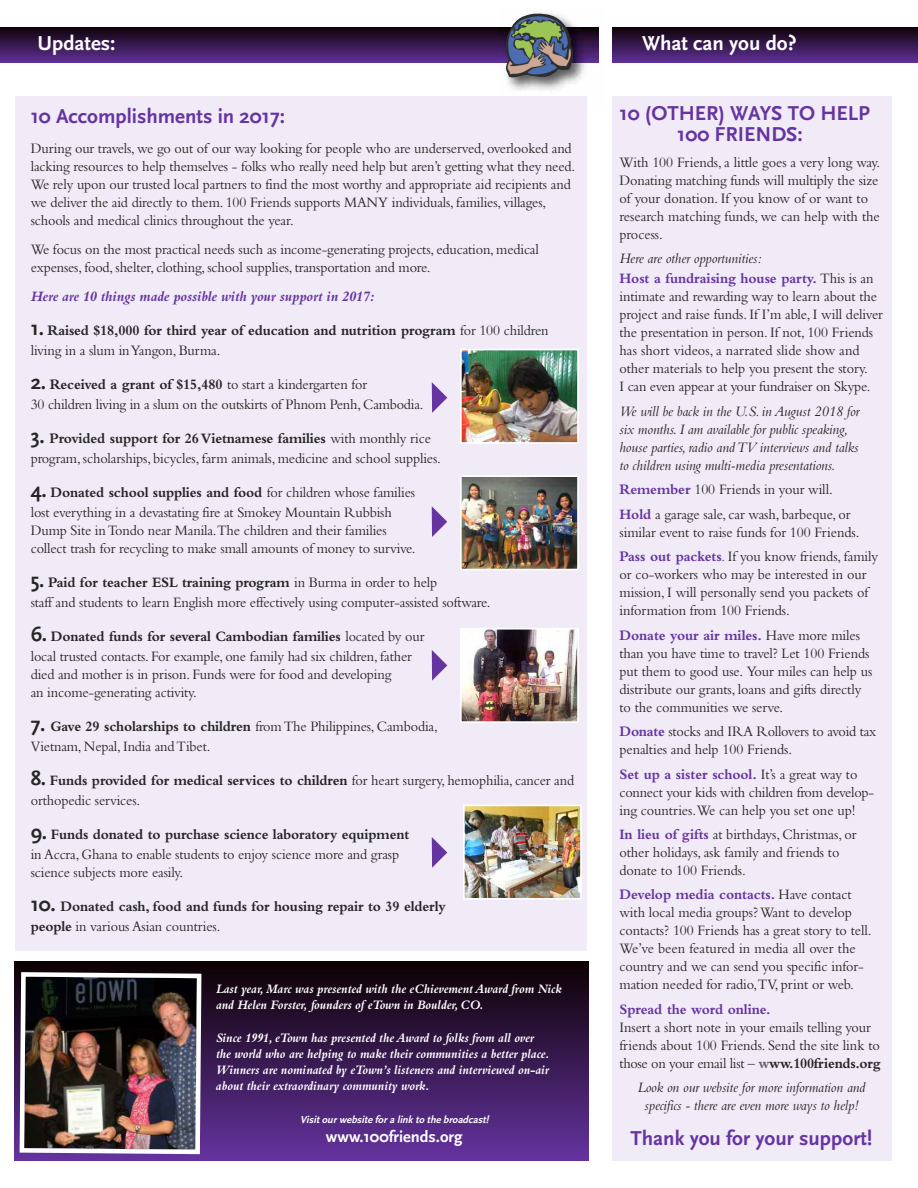
<style>
.page{position:relative;width:918px;height:1188px;background:#fff}
.page>*{position:absolute;margin:0;border:0;box-sizing:border-box;transform-origin:0 0}
.t1{font:700 21px/20.7px "Scala Sans";color:#6634a1;text-align:center}
.t2{font:700 21px "Scala Sans";color:#fff}
.t3{font:700 16.5px "Scala Sans";color:#fff}
.t4{font:15px/18px "Bembo";letter-spacing:-.01em;color:#272627;scale:.95 1}
.t5{font:italic 15px/18px "Bembo";letter-spacing:-.005em;color:#272627;scale:.95 1}
.t6{font:700 15px/19.5px "Bembo";letter-spacing:-.01em;color:#272627;scale:.95 1}
.t7{font:700 15px/20px "Bembo";letter-spacing:-.005em;color:#6634a1;scale:.95 1}
.t8{font:italic 700 15px "Bembo";letter-spacing:-.01em;color:#6634a1}
.t9{font:italic 700 13.5px/16.2px "Bembo";letter-spacing:-.005em;color:#fff;scale:.95 1}
.t10{font:italic 700 10.5px "Scala Sans";color:#fff}
.s1{font-family:"Scala Sans";font-size:21px}
.s2{font-weight:400}
.s3{font-family:"Scala Sans";font-weight:700;font-size:21px}
.s4{font-weight:700}
.s5{font-weight:400;font-style:italic;color:#272627}
.s6{font-weight:400;color:#272627}
.s7{font-weight:700;color:#6634a1}
.s8{color:#6634a1}
.s9{font-weight:700;color:#616366}
</style>
<div class="page">
<div style="left:14px;top:962px;width:574px;height:199px;background:linear-gradient(to bottom,#0c0102,#6533a0)"></div>
<div style="left:0;top:27px;width:598px;height:36px;background:linear-gradient(to bottom,#0f0207,#5e2f94)"></div>
<div style="left:612px;top:27px;width:306px;height:36px;background:linear-gradient(to bottom,#0f0207,#5e2f94)"></div>
<img style="left:498px;top:13px;width:101px;height:84px">
<img style="left:498px;top:27px;width:100px;height:36px">
<img style="left:506px;top:14px;width:67px;height:63px">
<div style="left:16px;top:97px;width:571px;height:854px;background:#f0ebf6"></div>
<img style="left:463px;top:631px;width:113px;height:89px">
<div style="left:460px;top:628px;width:119px;height:95px;border:2px solid #fff"></div>
<img style="left:466px;top:808px;width:113px;height:89px">
<div style="left:463px;top:805px;width:119px;height:95px;border:2px solid #fff"></div>
<img style="left:463px;top:352px;width:113px;height:89px">
<div style="left:460px;top:349px;width:119px;height:95px;border:2px solid #fff"></div>
<svg style="left:432px;top:506px;width:15px;height:31px"></svg>
<svg style="left:432px;top:382px;width:15px;height:31px"></svg>
<img style="left:463px;top:478px;width:113px;height:89px">
<div style="left:460px;top:475px;width:119px;height:95px;border:2px solid #fff"></div>
<svg style="left:432px;top:650px;width:15px;height:31px"></svg>
<svg style="left:432px;top:837px;width:15px;height:31px"></svg>
<div style="left:612px;top:97px;width:279px;height:1064px;background:#f0ebf6"></div>
<img style="left:17px;top:970px;width:187px;height:186px">
<h1 class="t2" style="left:38px;top:34px;width:80px">Updates:</h1>
<h1 class="t2" style="left:642px;top:34px;width:156px">What can you do?</h1>
<h1 class="t1" style="left:31px;top:107px;width:256px">10 Accomplishments in 2017:</h1>
<p class="t4" style="left:31px;top:141px;width:575px">During our travels, we go out of our way looking for people who are underserved, overlooked and lacking resources to help themselves - folks who really need help but aren’t getting what they need.<br>We rely upon our trusted local partners to find the most worthy and appropriate aid recipients and we deliver the aid directly to them. 100 Friends supports MANY individuals, families, villages, schools and medical clinics throughout the year.</p>
<p class="t4" style="left:31px;top:242px;width:536px">We focus on the most practical needs such as income-generating projects, education, medical expenses, food, shelter, clothing, school supplies, transportation and more.</p>
<p class="t8" style="left:31px;top:291px;width:345px">Here are 10 things made possible with your support in 2017:</p>
<p class="t6" style="left:31px;top:322px;width:547px"><span class="s1">1.</span> Raised $18,000 for third year of education and nutrition program <span class="s2">for 100 children living in a slum inYangon, Burma.</span></p>
<p class="t4" style="left:31px;top:376px;width:415px;line-height:19.5px"><span class="s3">2.</span> <span class="s4">Received a grant of $15,480</span> to start a kindergarten for<br>30 children living in a slum on the outskirts of Phnom Penh, Cambodia.</p>
<p class="t4" style="left:31px;top:430px;width:433px;line-height:19.5px"><span class="s3">3.</span> <span class="s4">Provided support for 26Vietnamese families</span> with monthly rice program, scholarships, bicycles, farm animals, medicine and school supplies.</p>
<p class="t4" style="left:31px;top:484px;width:406px;line-height:19.5px"><span class="s3">4.</span> <span class="s4">Donated school supplies and food</span> for children whose families lost everything in a devastating fire at Smokey Mountain Rubbish</p>
<p class="t4" style="left:31px;top:523px;width:407px">Dump Site inTondo near Manila.The children and their families collect trash for recycling to make small amounts of money to survive.</p>
<p class="t4" style="left:31px;top:574px;width:486px;line-height:19.5px"><span class="s3">5.</span> <span class="s4">Paid for teacher ESL training program</span> in Burma in order to help<br>staff and students to learn English more effectively using computer-assisted software.</p>
<p class="t4" style="left:31px;top:628px;width:416px;line-height:19.5px"><span class="s3">6.</span> <span class="s4">Donated funds for several Cambodian families</span> located by our local trusted contacts. For example, one family had six children, father</p>
<p class="t4" style="left:31px;top:667px;width:381px">died and mother is in prison. Funds were for food and developing an income-generating activity.</p>
<p class="t4" style="left:31px;top:718px;width:430px;line-height:19.5px"><span class="s3">7.</span> <span class="s4">Gave 29 scholarships to children</span> fromThe Philippines, Cambodia,<br>Vietnam, Nepal, India andTibet.</p>
<p class="t4" style="left:31px;top:772px;width:574px;line-height:19.5px"><span class="s3">8.</span> <span class="s4">Funds provided for medical services to children</span> for heart surgery, hemophilia, cancer and orthopedic services.</p>
<p class="t4" style="left:31px;top:826px;width:400px;line-height:19.5px"><span class="s3">9.</span> <span class="s4">Funds donated to purchase science laboratory equipment </span>in Accra, Ghana to enable students to enjoy science more and grasp</p>
<p class="t4" style="left:31px;top:865px;width:162px">science subjects more easily.</p>
<p class="t6" style="left:31px;top:898px;width:438px"><span class="s1">10.</span> Donated cash, food and funds for housing repair to 39 elderly people <span class="s2">in various Asian countries.</span></p>
<p class="t9" style="left:216px;top:982px;width:366px">Last year, Marc was presented with the eChievement Award from Nick and Helen Forster, founders of eTown in Boulder, CO.</p>
<p class="t9" style="left:216px;top:1031px;width:353px">Since 1991, eTown has presented the Award to folks from all over the world who are helping to make their communities a better place.<br>Winners are nominated by eTown’s listeners and interviewed on-air about their extraordinary community work.</p>
<p class="t10" style="left:300px;top:1115px;width:192px">Visit our website for a link to the broadcast!</p>
<p class="t3" style="left:326px;top:1129px;width:138px">www.100friends.org</p>
<h1 class="t1" style="left:620px;top:104px;width:252px">10 (OTHER) WAYS TO HELP<br>100 FRIENDS:</h1>
<p class="t4" style="left:620px;top:155px;width:276px">With 100 Friends, a little goes a very long way.<br>Donating matching funds will multiply the size of your donation. If you know of or want to research matching funds, we can help with the process.</p>
<p class="t7" style="left:620px;top:250px;width:269px"><span class="s5">Here are other opportunities:<br></span>Host a fundraising house party. <span class="s6">This is an</span></p>
<p class="t4" style="left:620px;top:289px;width:279px">intimate and rewarding way to learn about the project and raise funds. If I’m able, I will deliver the presentation in person. If not, 100 Friends has short videos, a narrated slide show and other materials to help you present the story.<br>I can even appear at your fundraiser on Skype.</p>
<p class="t5" style="left:620px;top:403px;width:254px">We will be back in the U.S. in August 2018 for six months. I am available for public speaking, house parties, radio andTV interviews and talks to children using multi-media presentations.</p>
<p class="t4" style="left:620px;top:479px;width:245px;line-height:24.5px"><span class="s7">Remember</span> 100 Friends in your will.<br><span class="s7">Hold</span> a garage sale, car wash, barbeque, or</p>
<p class="t4" style="left:620px;top:521px;width:274px;line-height:24.5px">similar event to raise funds for 100 Friends.<br><span class="s7">Pass out packets</span><span class="s8">.</span> If you know friends, family</p>
<p class="t4" style="left:620px;top:567px;width:263px">or co-workers who may be interested in our mission, I will personally send you packets of information from 100 Friends.</p>
<p class="t4" style="left:620px;top:627px;width:268px"><span class="s7">Donate your air miles.</span> Have more miles than you have time to travel? Let 100 Friends put them to good use. Your miles can help us distribute our grants, loans and gifts directly to the communities we serve.</p>
<p class="t4" style="left:620px;top:724px;width:272px"><span class="s7">Donate</span> stocks and IRA Rollovers to avoid tax penalties and help 100 Friends.</p>
<p class="t4" style="left:620px;top:766px;width:270px"><span class="s7">Set up a sister school.</span> It’s a great way to connect your kids with children from develop&shy;ing countries.We can help you set one up!</p>
<p class="t4" style="left:620px;top:827px;width:251px"><span class="s7">In lieu of gifts</span> at birthdays, Christmas, or other holidays, ask family and friends to donate to 100 Friends.</p>
<p class="t4" style="left:620px;top:887px;width:267px"><span class="s7">Develop media contacts.</span> Have contact with local media groups?Want to develop contacts? 100 Friends has a great story to tell.<br>We’ve been featured in media all over the country and we can send you specific infor&shy;mation needed for radio,TV, print or web.</p>
<p class="t7" style="left:620px;top:1001px;width:161px">Spread the word online.</p>
<p class="t4" style="left:620px;top:1020px;width:276px">Insert a short note in your emails telling your friends about 100 Friends. Send the site link to those on your email list – <span class="s9">w</span><span class="s4">ww.100friends.org</span></p>
<p class="t5" style="left:637px;top:1080px;width:242px;text-align:center">Look on our website for more information and specifics - there are even more ways to help!</p>
<h1 class="t1" style="left:631px;top:1129px;width:243px">Thank you for your support!</h1>
</div>
